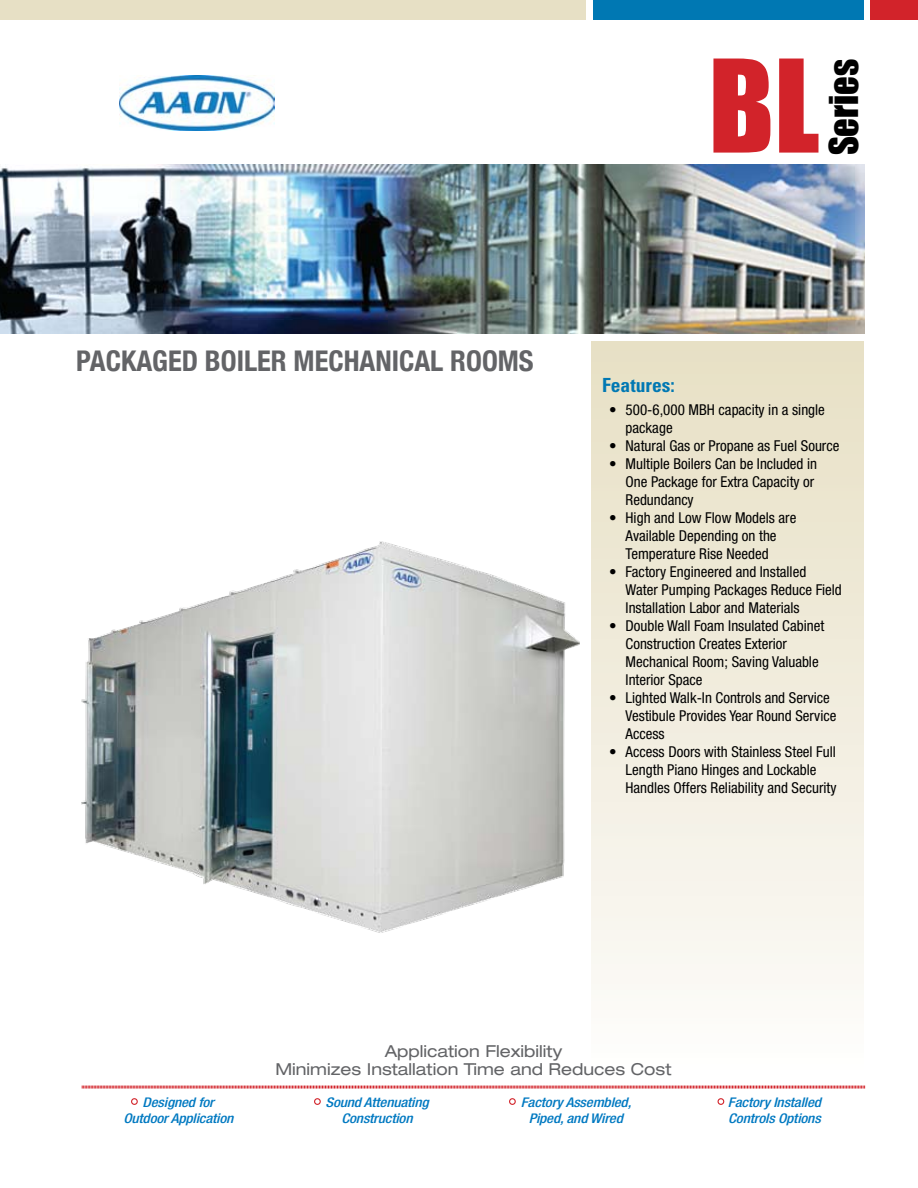
<style>
.page{position:relative;width:918px;height:1188px;background:#fff}
.page>*{position:absolute;margin:0;border:0;box-sizing:border-box;transform-origin:0 0}
.t1{font:118.95px "Impact";color:#d2232a}
.t2{font:36.6px "Impact";color:#000}
.t3{font:700 condensed 28.5px "Helvetica Neue";color:#636467}
.t4{font:700 condensed 19.5px "Univers";color:#0078b3}
.t5{font:expanded 16.5px/18px "Helvetica Neue";color:#636467;text-align:center}
.t6{font:condensed 15px/18px "Helvetica Neue";color:#000}
.t7{font:italic 500 condensed 13.35px/16.5px "Helvetica Neue";letter-spacing:-.01em;color:#0079c1;text-align:center;scale:1.12 1}
</style>
<div class="page">
<img style="left:0;top:165px;width:865px;height:168px">
<div style="left:0;top:0;width:585px;height:20px;background:#e7e0c5"></div>
<div style="left:593px;top:0;width:271px;height:20px;background:#0078b3"></div>
<div style="left:871px;top:0;width:47px;height:20px;background:#d2232a"></div>
<img style="left:119px;top:76px;width:156px;height:55px">
<div style="left:591px;top:342px;width:272px;height:838px;background:linear-gradient(to bottom,#e7dfc3,#fff)"></div>
<div style="left:718px;top:1098px;width:6px;height:7px;border:1px solid #d2232a;border-radius:50%"></div>
<div style="left:509px;top:1098px;width:7px;height:7px;border:1px solid #d2232a;border-radius:50%"></div>
<div style="left:314px;top:1098px;width:7px;height:7px;border:1px solid #d2232a;border-radius:50%"></div>
<div style="left:131px;top:1098px;width:7px;height:7px;border:1px solid #d2232a;border-radius:50%"></div>
<svg style="left:82px;top:1085px;width:783px;height:4px;background:#e79093"></svg>
<img style="left:81px;top:542px;width:499px;height:391px">
<h1 class="t1" style="left:709px;top:33px;width:112px">BL</h1>
<h2 class="t2" style="left:821px;top:155px;width:98px;rotate:-90deg">Series</h2>
<h3 class="t3" style="left:76px;top:343px;width:459px">PACKAGED BOILER MECHANICAL ROOMS</h3>
<h3 class="t4" style="left:602px;top:373px;width:74px">Features:</h3>
<p class="t6" style="left:626px;top:401px;width:201px;text-indent:-16px">• 500-6,000 MBH capacity in a single package</p>
<p class="t6" style="left:609px;top:437px;width:232px">• Natural Gas or Propane as Fuel Source</p>
<p class="t6" style="left:626px;top:455px;width:193px;text-indent:-16px">• Multiple Boilers Can be Included in<br>One Package for Extra Capacity or<br>Redundancy</p>
<p class="t6" style="left:626px;top:509px;width:172px;text-indent:-16px">• High and Low Flow Models are<br>Available Depending on the<br>Temperature Rise Needed</p>
<p class="t6" style="left:626px;top:563px;width:218px;text-indent:-16px">• Factory Engineered and Installed<br>Water Pumping Packages Reduce Field<br>Installation Labor and Materials</p>
<p class="t6" style="left:626px;top:617px;width:200px;text-indent:-16px">• Double Wall Foam Insulated Cabinet<br>Construction Creates Exterior<br>Mechanical Room; Saving Valuable<br>Interior Space</p>
<p class="t6" style="left:626px;top:689px;width:212px;text-indent:-16px">• Lighted Walk-In Controls and Service<br>Vestibule Provides Year Round Service<br>Access</p>
<p class="t6" style="left:626px;top:743px;width:212px;text-indent:-16px">• Access Doors with Stainless Steel Full<br>Length Piano Hinges and Lockable<br>Handles Offers Reliability and Security</p>
<p class="t5" style="left:275px;top:1042px;width:398px">Application Flexibility<br>Minimizes Installation Time and Reduces Cost</p>
<p class="t7" style="left:123px;top:1094px;width:100px">Designed for<br>Outdoor Application</p>
<p class="t7" style="left:325px;top:1094px;width:94px">Sound Attenuating<br>Construction</p>
<p class="t7" style="left:521px;top:1094px;width:100px">Factory Assembled,<br>Piped, and Wired</p>
<p class="t7" style="left:728px;top:1094px;width:85px;text-align:left">Factory Installed<br>Controls Options</p>
</div>
